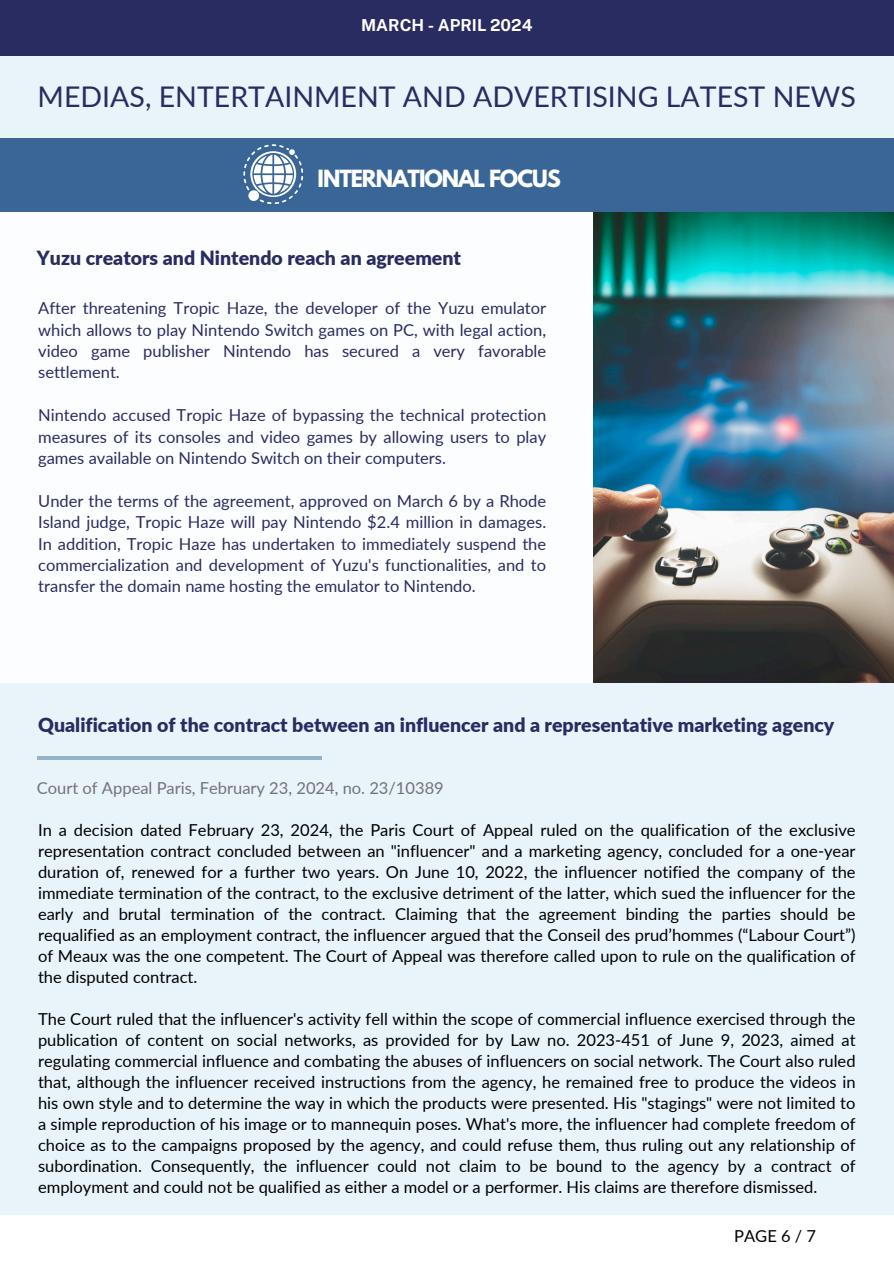
<style>
.page{position:relative;width:894px;height:1264px;background:#fff}
.page>*{position:absolute;margin:0;border:0;box-sizing:border-box;transform-origin:0 0}
.t1{font:28.5px "Lato";color:#292c61}
.t2{font:700 21px "League Spartan";letter-spacing:-.05em;color:#fff}
.t3{font:900 19.5px "Lato";color:#292c61}
.t4{font:16.5px/21px "Lato";color:#000;text-align:justify}
.t5{font:16.5px/21.3px "Lato";color:#292c61;text-align:justify}
.t6{font:16.5px "Lato";color:#737373}
.t7{font:700 16.5px "Public Sans";color:#fff}
</style>
<div class="page">
<div style="left:0;top:0;width:893px;height:1263px;background:#e8f3fa"></div>
<div style="left:0;top:0;width:893px;height:56px;background:#292c61"></div>
<div style="left:0;top:1214px;width:893px;height:49px;background:#fff"></div>
<div style="left:0;top:210px;width:893px;height:473px;background:#fff"></div>
<img style="left:593px;top:212px;width:300px;height:470px">
<div style="left:0;top:139px;width:893px;height:73px;background:#396696"></div>
<svg style="left:243px;top:144px;width:60px;height:60px"></svg>
<hr style="left:37px;top:756px;width:284px;height:4px;background:#96b1cb">
<p class="t7" style="left:361px;top:16px;width:173px">MARCH - APRIL 2024</p>
<h1 class="t1" style="left:38px;top:78px;width:819px">MEDIAS, ENTERTAINMENT AND ADVERTISING LATEST NEWS</h1>
<p class="t2" style="left:317px;top:168px;width:244px">INTERNATIONAL FOCUS</p>
<p class="t3" style="left:37px;top:246px;width:425px">Yuzu creators and Nintendo reach an agreement</p>
<h3 class="t5" style="left:38px;top:297px;width:509px">After threatening Tropic Haze, the developer of the Yuzu emulator which allows to play Nintendo Switch games on PC, with legal action, video game publisher Nintendo has secured a very favorable settlement.</h3>
<p class="t5" style="left:38px;top:404px;width:509px">Nintendo accused Tropic Haze of bypassing the technical protection measures of its consoles and video games by allowing users to play games available on Nintendo Switch on their computers.</p>
<p class="t5" style="left:38px;top:489px;width:509px">Under the terms of the agreement, approved on March 6 by a Rhode Island judge, Tropic Haze will pay Nintendo $2.4 million in damages.<br>In addition, Tropic Haze has undertaken to immediately suspend the commercialization and development of Yuzu's functionalities, and to transfer the domain name hosting the emulator to Nintendo.</p>
<h3 class="t3" style="left:38px;top:713px;width:797px">Qualification of the contract between an influencer and a representative marketing agency</h3>
<p class="t6" style="left:37px;top:778px;width:408px">Court of Appeal Paris, February 23, 2024, no. 23/10389</p>
<p class="t4" style="left:38px;top:818px;width:818px">In a decision dated February 23, 2024, the Paris Court of Appeal ruled on the qualification of the exclusive representation contract concluded between an "influencer" and a marketing agency, concluded for a one-year duration of, renewed for a further two years. On June 10, 2022, the influencer notified the company of the immediate termination of the contract, to the exclusive detriment of the latter, which sued the influencer for the early and brutal termination of the contract. Claiming that the agreement binding the parties should be requalified as an employment contract, the influencer argued that the Conseil des prud’hommes (“Labour Court”) of Meaux was the one competent. The Court of Appeal was therefore called upon to rule on the qualification of the disputed contract.</p>
<p class="t4" style="left:38px;top:1007px;width:818px">The Court ruled that the influencer's activity fell within the scope of commercial influence exercised through the publication of content on social networks, as provided for by Law no. 2023-451 of June 9, 2023, aimed at regulating commercial influence and combating the abuses of influencers on social network. The Court also ruled that, although the influencer received instructions from the agency, he remained free to produce the videos in his own style and to determine the way in which the products were presented. His "stagings" were not limited to a simple reproduction of his image or to mannequin poses. What's more, the influencer had complete freedom of choice as to the campaigns proposed by the agency, and could refuse them, thus ruling out any relationship of subordination. Consequently, the influencer could not claim to be bound to the agency by a contract of employment and could not be qualified as either a model or a performer. His claims are therefore dismissed.</p>
<h4 class="t4" style="left:734px;top:1224px;width:83px">PAGE 6 / 7</h4>
</div>
